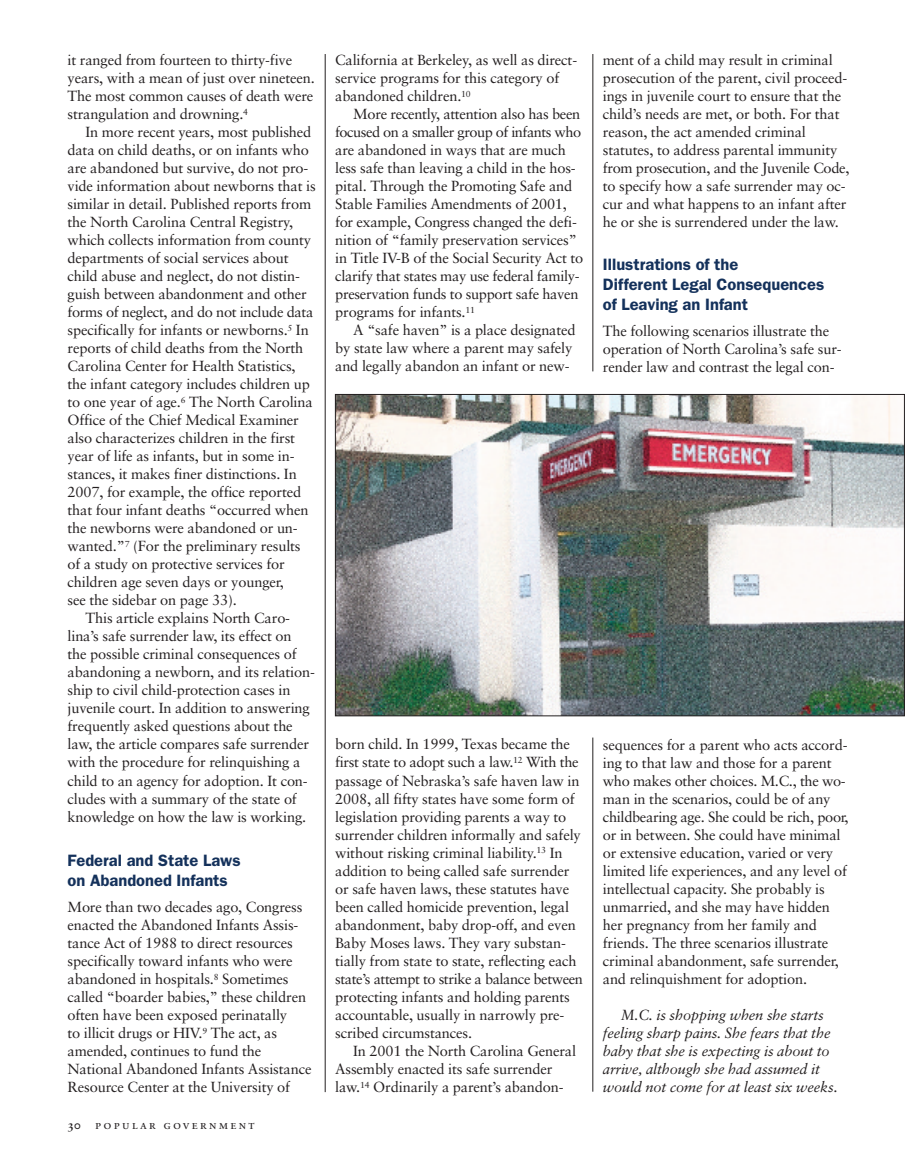
<style>
.page{position:relative;width:905px;height:1175px;background:#fff}
.page>*{position:absolute;margin:0;border:0;box-sizing:border-box;transform-origin:0 0}
.t1{font:600 16.5px/20.2px "Franklin Gothic";color:#14315b}
.t2{font:14.7px/18px "Sabon";letter-spacing:-.01em;color:#231f20}
.t3{font:italic 14.7px/18px "Sabon";letter-spacing:-.01em;color:#231f20}
.t4{font:12.15px "Sabon Roman SC";letter-spacing:.185em;color:#231f20}
.s1{font-family:"Sabon Bold Os F"}
</style>
<div class="page">
<hr style="left:592px;top:54px;width:1px;height:317px;background:#231f20">
<hr style="left:325px;top:54px;width:1px;height:1038px;background:#231f20">
<img style="left:337px;top:396px;width:565px;height:318px">
<hr style="left:592px;top:737px;width:1px;height:354px;background:#231f20">
<p class="t2" style="left:68px;top:52px;width:249px">it ranged from fourteen to thirty-five years, with a mean of just over nineteen.<br>The most common causes of death were strangulation and drowning.<sup>4</sup></p>
<p class="t2" style="left:86px;top:124px;width:227px">In more recent years, most published</p>
<p class="t2" style="left:68px;top:142px;width:243px">data on child deaths, or on infants who</p>
<p class="t2" style="left:68px;top:160px;width:242px">are abandoned but survive, do not pro-</p>
<p class="t2" style="left:68px;top:178px;width:250px">vide information about newborns that is</p>
<p class="t2" style="left:68px;top:196px;width:245px">similar in detail. Published reports from</p>
<p class="t2" style="left:68px;top:214px;width:227px">the North Carolina Central Registry,</p>
<p class="t2" style="left:68px;top:232px;width:245px">which collects information from county</p>
<p class="t2" style="left:68px;top:250px;width:223px">departments of social services about</p>
<p class="t2" style="left:68px;top:268px;width:234px">child abuse and neglect, do not distin-</p>
<p class="t2" style="left:68px;top:286px;width:241px">guish between abandonment and other</p>
<p class="t2" style="left:68px;top:304px;width:247px">forms of neglect, and do not include data</p>
<p class="t2" style="left:68px;top:322px;width:243px">specifically for infants or newborns.<sup>5</sup> In</p>
<p class="t2" style="left:67px;top:340px;width:237px">reports of child deaths from the North</p>
<p class="t2" style="left:67px;top:358px;width:230px">Carolina Center for Health Statistics,</p>
<p class="t2" style="left:67px;top:376px;width:244px">the infant category includes children up</p>
<p class="t2" style="left:67px;top:394px;width:247px">to one year of age.<sup>6</sup> The North Carolina</p>
<p class="t2" style="left:68px;top:412px;width:233px">Office of the Chief Medical Examiner</p>
<p class="t2" style="left:68px;top:430px;width:229px">also characterizes children in the first</p>
<p class="t2" style="left:68px;top:448px;width:228px">year of life as infants, but in some in-</p>
<p class="t2" style="left:68px;top:466px;width:231px">stances, it makes finer distinctions. In</p>
<p class="t2" style="left:68px;top:484px;width:235px">2007, for example, the office reported</p>
<p class="t2" style="left:68px;top:502px;width:242px">that four infant deaths “occurred when</p>
<p class="t2" style="left:68px;top:520px;width:232px">the newborns were abandoned or un-</p>
<p class="t2" style="left:68px;top:538px;width:235px">wanted.”<sup>7</sup> (For the preliminary results</p>
<p class="t2" style="left:68px;top:556px;width:219px">of a study on protective services for</p>
<p class="t2" style="left:68px;top:574px;width:218px">children age seven days or younger,</p>
<p class="t2" style="left:68px;top:592px;width:171px">see the sidebar on page 33).</p>
<p class="t2" style="left:86px;top:610px;width:206px">This article explains North Caro-</p>
<p class="t2" style="left:68px;top:628px;width:226px">lina’s safe surrender law, its effect on</p>
<p class="t2" style="left:68px;top:646px;width:231px">the possible criminal consequences of</p>
<p class="t2" style="left:68px;top:664px;width:249px">abandoning a newborn, and its relation-</p>
<p class="t2" style="left:68px;top:682px;width:224px">ship to civil child-protection cases in</p>
<p class="t2" style="left:68px;top:700px;width:244px">juvenile court. In addition to answering</p>
<p class="t2" style="left:68px;top:718px;width:227px">frequently asked questions about the</p>
<p class="t2" style="left:68px;top:736px;width:243px">law, the article compares safe surrender</p>
<p class="t2" style="left:68px;top:754px;width:234px">with the procedure for relinquishing a</p>
<p class="t2" style="left:68px;top:772px;width:242px">child to an agency for adoption. It con-</p>
<p class="t2" style="left:68px;top:790px;width:231px">cludes with a summary of the state of</p>
<p class="t2" style="left:68px;top:808px;width:240px">knowledge on how the law is working.</p>
<p class="t1" style="left:68px;top:850px;width:175px">Federal and State Laws on Abandoned Infants</p>
<p class="t2" style="left:67px;top:898px;width:245px">More than two decades ago, Congress enacted the Abandoned Infants Assis&shy;tance Act of 1988 to direct resources specifically toward infants who were abandoned in hospitals.<sup>8</sup> Sometimes called “boarder babies,” these children often have been exposed perinatally<br>to illicit drugs or HIV.<sup>9</sup> The act, as amended, continues to fund the National Abandoned Infants Assistance Resource Center at the University of</p>
<p class="t4" style="left:68px;top:1119px;width:188px"><span class="s1">30</span> popular government</p>
<p class="t2" style="left:335px;top:52px;width:243px">California at Berkeley, as well as direct&shy;service programs for this category of abandoned children.<sup>10</sup></p>
<p class="t2" style="left:335px;top:106px;width:250px;text-indent:18px">More recently, attention also has been focused on a smaller group of infants who are abandoned in ways that are much less safe than leaving a child in the hos&shy;pital. Through the Promoting Safe and Stable Families Amendments of 2001, for example, Congress changed the defi&shy;nition of “family preservation services” in Title IV-B of the Social Security Act to clarify that states may use federal family&shy;preservation funds to support safe haven programs for infants.<sup>11</sup></p>
<p class="t2" style="left:335px;top:322px;width:242px;text-indent:18px">A “safe haven” is a place designated by state law where a parent may safely and legally abandon an infant or new-</p>
<p class="t2" style="left:603px;top:52px;width:248px">ment of a child may result in criminal prosecution of the parent, civil proceed&shy;ings in juvenile court to ensure that the child’s needs are met, or both. For that reason, the act amended criminal statutes, to address parental immunity from prosecution, and the Juvenile Code, to specify how a safe surrender may oc&shy;cur and what happens to an infant after he or she is surrendered under the law.</p>
<p class="t1" style="left:603px;top:254px;width:223px">Illustrations of the<br>Different Legal Consequences of Leaving an Infant</p>
<p class="t2" style="left:603px;top:323px;width:240px">The following scenarios illustrate the operation of North Carolina’s safe sur&shy;render law and contrast the legal con-</p>
<p class="t2" style="left:335px;top:736px;width:249px">born child. In 1999, Texas became the first state to adopt such a law.<sup>12</sup> With the passage of Nebraska’s safe haven law in 2008, all fifty states have some form of legislation providing parents a way to surrender children informally and safely without risking criminal liability.<sup>13</sup> In addition to being called safe surrender or safe haven laws, these statutes have been called homicide prevention, legal abandonment, baby drop-off, and even Baby Moses laws. They vary substan&shy;tially from state to state, reflecting each state’s attempt to strike a balance between protecting infants and holding parents accountable, usually in narrowly pre&shy;scribed circumstances.</p>
<p class="t2" style="left:335px;top:1042px;width:242px;text-indent:18px">In 2001 the North Carolina General<br>Assembly enacted its safe surrender law.<sup>14</sup> Ordinarily a parent’s abandon-</p>
<p class="t2" style="left:603px;top:737px;width:247px">sequences for a parent who acts accord&shy;ing to that law and those for a parent who makes other choices. M.C., the wo&shy;man in the scenarios, could be of any childbearing age. She could be rich, poor, or in between. She could have minimal or extensive education, varied or very limited life experiences, and any level of intellectual capacity. She probably is unmarried, and she may have hidden her pregnancy from her family and friends. The three scenarios illustrate criminal abandonment, safe surrender, and relinquishment for adoption.</p>
<p class="t3" style="left:603px;top:1006px;width:236px;text-indent:18px">M.C. is shopping when she starts feeling sharp pains. She fears that the baby that she is expecting is about to arrive, although she had assumed it would not come for at least six weeks.</p>
</div>
